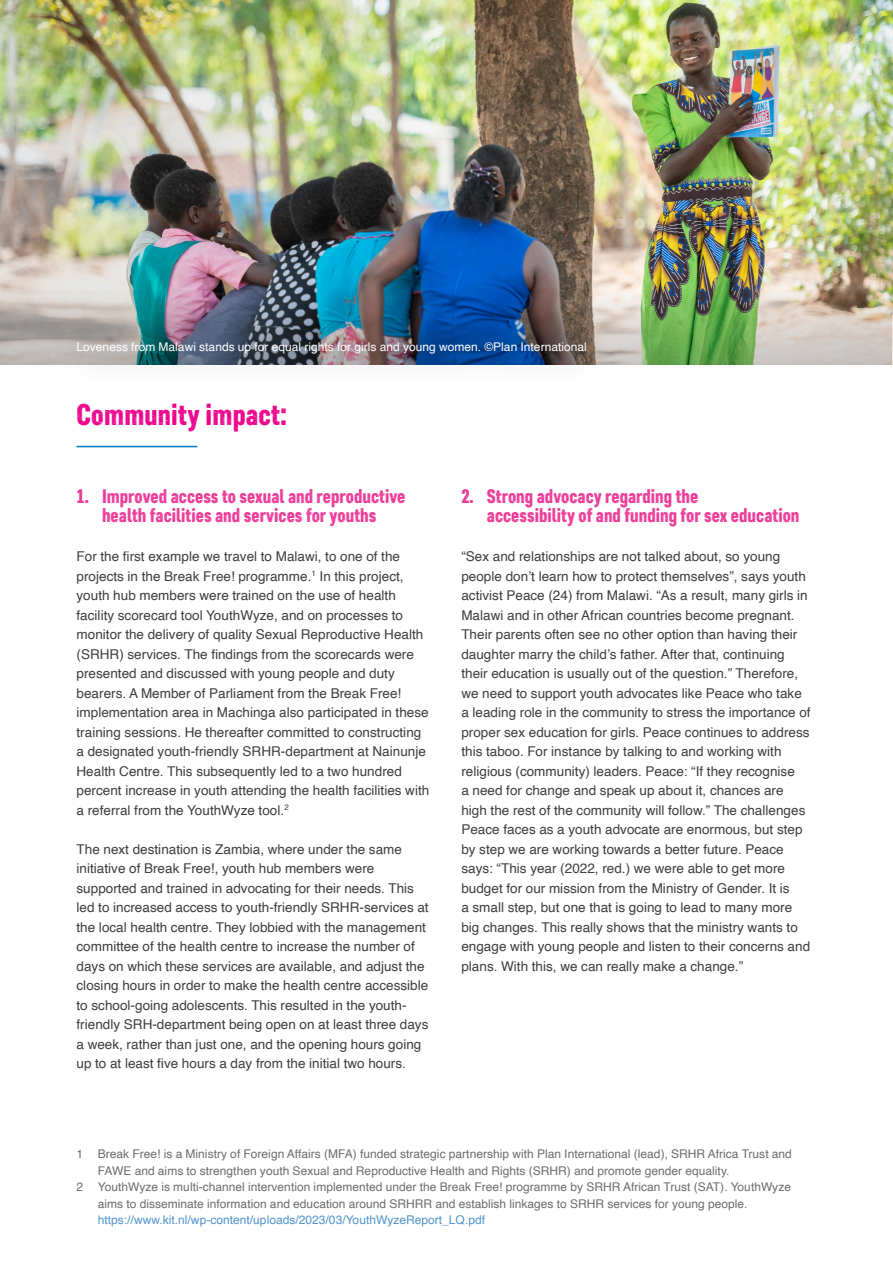
<style>
.page{position:relative;width:893px;height:1263px;background:#fff}
.page>*{position:absolute;margin:0;border:0;box-sizing:border-box;transform-origin:0 0}
.R-Kop_1_-_1_1{font:30px "Core Paint B3";letter-spacing:.01em;color:#ed028c}
.F-kop_3_-_opsomming{font:19.5px/19.5px "Core Paint B3";letter-spacing:.005em;color:#ed3896;text-align:center}
.t1{font:13.5px/19.5px "Helvetica";color:#3e3e3f}
.voetnoot{font:12px/16.5px "Helvetica";color:#6c6d70}
.t2{font:12px "Helvetica";color:#fff}
.s1{color:#5194cf}
</style>
<div class="page">
<img style="left:0;top:0;width:893px;height:364px">
<hr style="left:77px;top:446px;width:120px;height:1px;background:#0078c0">
<img style="left:0;top:266px;width:891px;height:98px">
<div style="left:49px;top:311px;width:567px;height:73px;background:#231f20;opacity:.75"></div>
<p class="t2" style="left:77px;top:338px;width:512px">Loveness from Malawi stands up for equal rights for girls and young women. ©Plan International</p>
<p class="R-Kop_1_-_1_1" style="left:77px;top:396px;width:212px">Community impact:</p>
<p class="F-kop_3_-_opsomming" style="left:77px;top:486px;width:330px">1. Improved access to sexual and reproductive health facilities and services for youths</p>
<p class="t1" style="left:77px;top:547px;width:354px">For the first example we travel to Malawi, to one of the projects in the Break Free! programme.<sup>1</sup> In this project, youth hub members were trained on the use of health facility scorecard tool YouthWyze, and on processes to monitor the delivery of quality Sexual Reproductive Health (SRHR) services. The findings from the scorecards were presented and discussed with young people and duty bearers. A Member of Parliament from the Break Free! implementation area in Machinga also participated in these training sessions. He thereafter committed to constructing a designated youth-friendly SRHR-department at Nainunje Health Centre. This subsequently led to a two hundred percent increase in youth attending the health facilities with a referral from the YouthWyze tool.<sup>2</sup></p>
<p class="t1" style="left:77px;top:839px;width:354px">The next destination is Zambia, where under the same initiative of Break Free!, youth hub members were supported and trained in advocating for their needs. This led to increased access to youth-friendly SRHR-services at the local health centre. They lobbied with the management committee of the health centre to increase the number of days on which these services are available, and adjust the closing hours in order to make the health centre accessible to school-going adolescents. This resulted in the youth&shy;friendly SRH-department being open on at least three days a week, rather than just one, and the opening hours going up to at least five hours a day from the initial two hours.</p>
<p class="F-kop_3_-_opsomming" style="left:487px;top:486px;width:314px;text-align:left;text-indent:-26px">2. Strong advocacy regarding the<br>accessibility of and funding for sex education</p>
<p class="t1" style="left:461px;top:547px;width:351px">“Sex and relationships are not talked about, so young people don’t learn how to protect themselves”, says youth activist Peace (24) from Malawi. “As a result, many girls in Malawi and in other African countries become pregnant.<br>Their parents often see no other option than having their daughter marry the child’s father. After that, continuing their education is usually out of the question.” Therefore, we need to support youth advocates like Peace who take a leading role in the community to stress the importance of proper sex education for girls. Peace continues to address this taboo. For instance by talking to and working with religious (community) leaders. Peace: “If they recognise</p>
<p class="t1" style="left:461px;top:781px;width:346px">a need for change and speak up about it, chances are high the rest of the community will follow.” The challenges Peace faces as a youth advocate are enormous, but step by step we are working towards a better future. Peace says: “This year (2022, red.) we were able to get more budget for our mission from the Ministry of Gender. It is</p>
<p class="t1" style="left:461px;top:898px;width:350px">a small step, but one that is going to lead to many more big changes. This really shows that the ministry wants to engage with young people and listen to their concerns and plans. With this, we can really make a change.”</p>
<p class="voetnoot" style="left:98px;top:1146px;width:696px;text-indent:-21px">1 Break Free! is a Ministry of Foreign Affairs (MFA) funded strategic partnership with Plan International (lead), SRHR Africa Trust and<br>FAWE and aims to strengthen youth Sexual and Reproductive Health and Rights (SRHR) and promote gender equality.</p>
<p class="voetnoot" style="left:98px;top:1179px;width:695px;text-indent:-21px">2 YouthWyze is multi-channel intervention implemented under the Break Free! programme by SRHR African Trust (SAT). YouthWyze aims to disseminate information and education around SRHRR and establish linkages to SRHR services for young people. <span class="s1">https://www.kit.nl/wp-content/uploads/2023/03/YouthWyzeReport_LQ.pdf</span></p>
</div>
